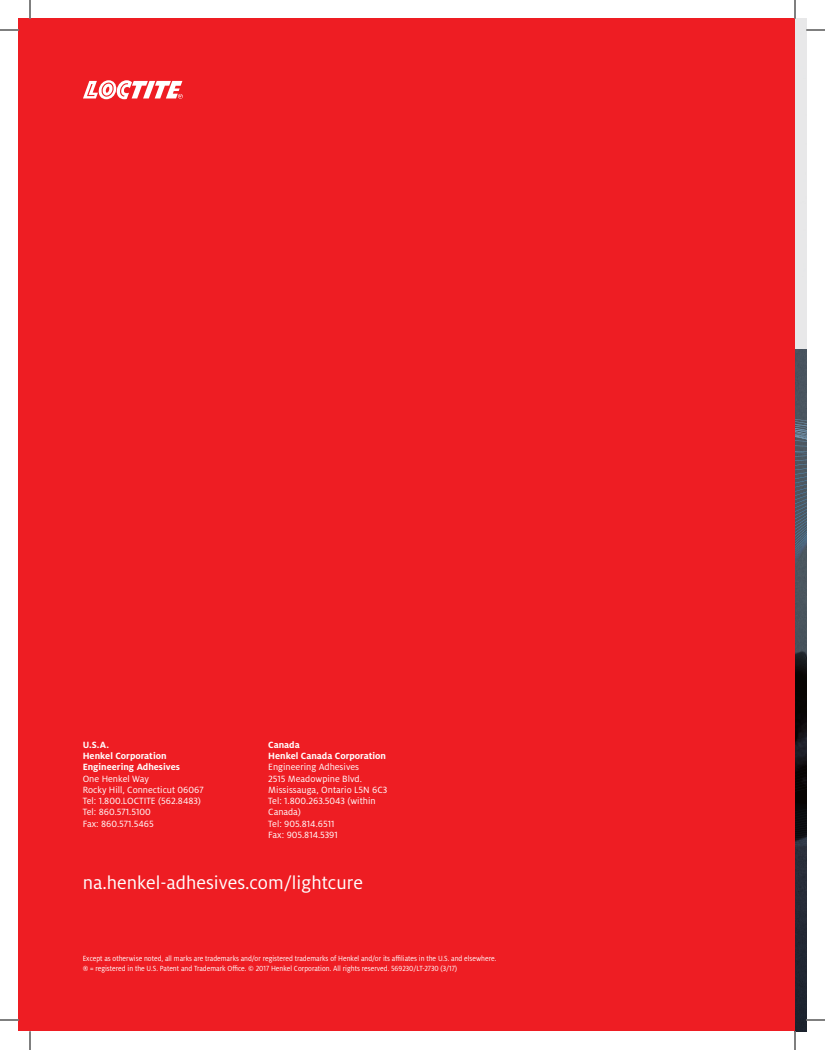
<style>
.page{position:relative;width:825px;height:1050px;background:#fff}
.page>*{position:absolute;margin:0;border:0;box-sizing:border-box;transform-origin:0 0}
.t1{font:20px "Henkel Milo";color:#fff}
.t2{font:10px/11.2px "Henkel Milo";color:#fff}
.t3{font:700 10px/11.2px "Henkel Milo";color:#fff}
.t4{font:8.25px/10px "Henkel Milo";color:#fff;scale:.91 1}
</style>
<div class="page">
<div style="left:795px;top:19px;width:11px;height:331px;background:#e8e8e9"></div>
<svg style="left:795px;top:355px;width:11px;height:325px;background:#47545f"></svg>
<div style="left:19px;top:19px;width:776px;height:1012px;background:#ee1d23"></div>
<svg style="left:83px;top:80px;width:100px;height:19px"></svg>
<svg style="left:0;top:29px;width:19px;height:2px"></svg>
<svg style="left:806px;top:29px;width:19px;height:2px"></svg>
<svg style="left:0;top:1019px;width:19px;height:2px"></svg>
<svg style="left:29px;top:0;width:2px;height:19px"></svg>
<svg style="left:29px;top:1031px;width:2px;height:19px"></svg>
<svg style="left:794px;top:0;width:2px;height:19px"></svg>
<svg style="left:794px;top:732px;width:31px;height:318px"></svg>
<p class="t3" style="left:83px;top:739px;width:99px">U.S.A.<br>Henkel Corporation<br>Engineering Adhesives</p>
<p class="t2" style="left:83px;top:773px;width:123px">One Henkel Way<br>Rocky Hill, Connecticut 06067<br>Tel: 1.800.LOCTITE (562.8483)<br>Tel: 860.571.5100<br>Fax: 860.571.5465</p>
<p class="t3" style="left:268px;top:739px;width:119px">Canada<br>Henkel Canada Corporation</p>
<p class="t2" style="left:268px;top:762px;width:120px">Engineering Adhesives<br>2515 Meadowpine Blvd.<br>Mississauga, Ontario L5N 6C3<br>Tel: 1.800.263.5043 (within<br>Canada)<br>Tel: 905.814.6511<br>Fax: 905.814.5391</p>
<h1 class="t1" style="left:83px;top:872px;width:282px">na.henkel-adhesives.com/lightcure</h1>
<p class="t4" style="left:83px;top:954px;width:456px">Except as otherwise noted, all marks are trademarks and/or registered trademarks of Henkel and/or its affiliates in the U.S. and elsewhere. ® = registered in the U.S. Patent and Trademark Office. © 2017 Henkel Corporation. All rights reserved. 569230/LT-2730 (3/17)</p>
</div>
